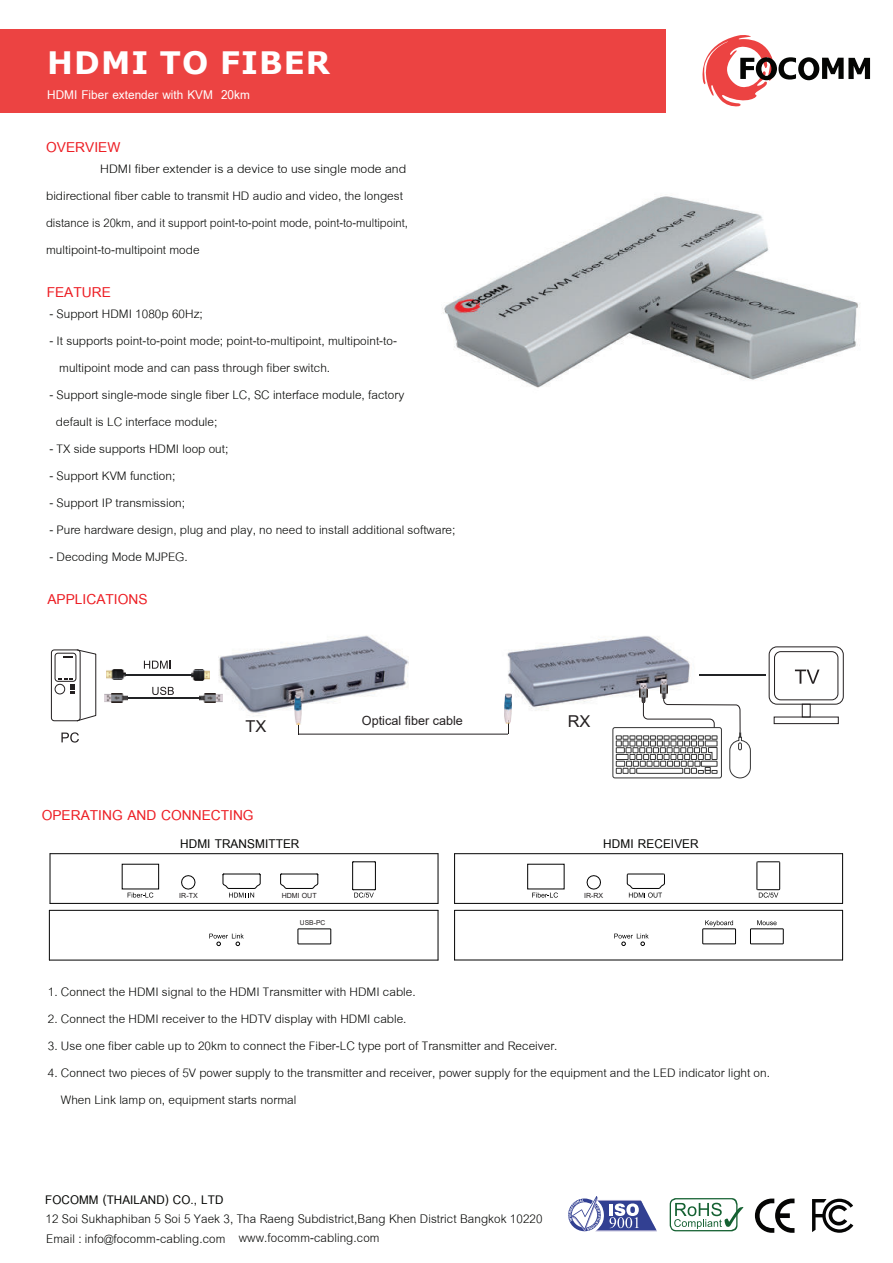
<style>
.page{position:relative;width:893px;height:1263px;background:#fff}
.page>*{position:absolute;margin:0;border:0;box-sizing:border-box;transform-origin:0 0}
.t1{font:700 30.9px "Verdana";letter-spacing:.035em;color:#fff}
.t2{font:700 21px "Cordia New";color:#ed1d23}
.t3{font:700 18.6px "Cordia New";color:#fff}
.t4{font:700 18.6px "Cordia New";letter-spacing:.005em;color:#040503}
.t5{font:18.3px/19.5px "Cordia New";letter-spacing:.005em;color:#040503}
.t6{font:700 18.3px "Cordia New";letter-spacing:.005em;color:#040503}
.t7{font:18px/27px "Cordia New";color:#040503}
.t8{font:18px/27px "Cordia New";color:#040503;scale:1.04 1}
.t9{font:16.35px "Arial";color:#231f20}
.t10{font:12.6px "Arial";color:#231f20}
.t11{font:7.05px "Arial";color:#231f20}
.t12{font:6.75px "Arial";color:#231f20}
</style>
<div class="page">
<div style="left:0;top:29px;width:666px;height:83px;background:#ec4342"></div>
<svg style="left:702px;top:35px;width:168px;height:72px"></svg>
<svg style="left:568px;top:1196px;width:89px;height:36px"></svg>
<svg style="left:670px;top:1198px;width:73px;height:33px"></svg>
<svg style="left:755px;top:1198px;width:39px;height:35px"></svg>
<svg style="left:812px;top:1199px;width:41px;height:34px"></svg>
<hr style="left:49px;top:960px;width:389px;height:1px;background:#030303">
<hr style="left:49px;top:910px;width:389px;height:1px;background:#030303">
<div style="left:298px;top:929px;width:33px;height:15px;border:1px solid #030303"></div>
<svg style="left:209px;top:934px;width:35px;height:12px"></svg>
<hr style="left:438px;top:910px;width:1px;height:50px;background:#030303">
<hr style="left:49px;top:910px;width:1px;height:50px;background:#030303">
<hr style="left:438px;top:854px;width:1px;height:49px;background:#030303">
<hr style="left:50px;top:903px;width:388px;height:1px;background:#030303">
<hr style="left:50px;top:853px;width:388px;height:1px;background:#030303">
<hr style="left:50px;top:854px;width:1px;height:49px;background:#030303">
<svg style="left:128px;top:892px;width:25px;height:5px"></svg>
<svg style="left:181px;top:875px;width:15px;height:15px"></svg>
<svg style="left:280px;top:873px;width:39px;height:16px"></svg>
<svg style="left:222px;top:873px;width:39px;height:24px"></svg>
<svg style="left:352px;top:861px;width:24px;height:36px"></svg>
<img style="left:219px;top:635px;width:189px;height:82px">
<img style="left:507px;top:636px;width:183px;height:75px">
<img style="left:200px;top:694px;width:23px;height:9px">
<img style="left:107px;top:669px;width:18px;height:11px">
<img style="left:191px;top:669px;width:19px;height:11px">
<hr style="left:125px;top:674px;width:66px;height:1px;background:#212325">
<hr style="left:699px;top:674px;width:66px;height:1px;background:#212325">
<hr style="left:127px;top:697px;width:73px;height:2px;background:#212325">
<svg style="left:144px;top:661px;width:27px;height:8px"></svg>
<svg style="left:152px;top:687px;width:22px;height:8px"></svg>
<img style="left:105px;top:694px;width:23px;height:9px">
<img style="left:640px;top:684px;width:7px;height:13px">
<img style="left:660px;top:679px;width:7px;height:18px">
<hr style="left:298px;top:734px;width:210px;height:1px;background:#231f20">
<img style="left:504px;top:693px;width:8px;height:31px">
<svg style="left:508px;top:720px;width:1px;height:14px"></svg>
<img style="left:294px;top:695px;width:8px;height:26px">
<svg style="left:295px;top:721px;width:7px;height:13px"></svg>
<div style="left:51px;top:650px;width:29px;height:71px;border:1px solid #231f20;border-radius:3px"></div>
<div style="left:55px;top:653px;width:21px;height:28px;border:1px solid #231f20;border-radius:3px"></div>
<div style="left:55px;top:684px;width:10px;height:10px;border:1px solid #231f20;border-radius:50%"></div>
<svg style="left:59px;top:649px;width:37px;height:72px"></svg>
<svg style="left:61px;top:732px;width:18px;height:10px"></svg>
<div style="left:769px;top:647px;width:75px;height:57px;border:1px solid #231f20;border-radius:8px"></div>
<div style="left:774px;top:651px;width:64px;height:49px;border:1px solid #231f20;border-radius:6px"></div>
<div style="left:802px;top:704px;width:8px;height:13px;border:1px solid #231f20"></div>
<div style="left:774px;top:717px;width:65px;height:7px;border:1px solid #231f20"></div>
<svg style="left:795px;top:669px;width:24px;height:15px"></svg>
<svg style="left:612px;top:697px;width:139px;height:81px"></svg>
<svg style="left:352px;top:656px;width:45px;height:13px"></svg>
<svg style="left:518px;top:648px;width:44px;height:13px"></svg>
<svg style="left:532px;top:892px;width:26px;height:5px"></svg>
<hr style="left:842px;top:854px;width:1px;height:49px;background:#030303">
<hr style="left:455px;top:903px;width:388px;height:1px;background:#030303">
<hr style="left:455px;top:853px;width:388px;height:1px;background:#030303">
<hr style="left:454px;top:854px;width:1px;height:49px;background:#030303">
<svg style="left:587px;top:875px;width:14px;height:14px"></svg>
<svg style="left:627px;top:873px;width:38px;height:24px"></svg>
<svg style="left:756px;top:861px;width:24px;height:36px"></svg>
<hr style="left:455px;top:960px;width:388px;height:1px;background:#030303">
<hr style="left:455px;top:910px;width:388px;height:1px;background:#030303">
<div style="left:702px;top:928px;width:34px;height:16px;border:1px solid #030303"></div>
<div style="left:750px;top:928px;width:33px;height:16px;border:1px solid #030303"></div>
<svg style="left:614px;top:933px;width:35px;height:13px"></svg>
<svg style="left:757px;top:920px;width:20px;height:5px"></svg>
<svg style="left:705px;top:920px;width:28px;height:6px"></svg>
<hr style="left:842px;top:910px;width:1px;height:50px;background:#030303">
<hr style="left:454px;top:910px;width:1px;height:50px;background:#030303">
<img style="left:442px;top:195px;width:418px;height:193px">
<h1 class="t1" style="left:47px;top:45px;width:284px">HDMI TO FIBER</h1>
<p class="t3" style="left:47px;top:82px;width:204px">HDMI Fiber extender with KVM 20km</p>
<p class="t2" style="left:46px;top:132px;width:76px">OVERVIEW</p>
<p class="t8" style="left:46px;top:153px;width:349px;text-indent:54px">HDMI fiber extender is a device to use single mode and bidirectional fiber cable to transmit HD audio and video, the longest distance is 20km, and it support point-to-point mode, point-to-multipoint, multipoint-to-multipoint mode</p>
<p class="t2" style="left:47px;top:277px;width:66px">FEATURE</p>
<p class="t7" style="left:49px;top:299px;width:155px">- Support HDMI 1080p 60Hz;</p>
<p class="t7" style="left:59px;top:326px;width:339px;text-indent:-10px">- It supports point-to-point mode; point-to-multipoint, multipoint-to&shy;multipoint mode and can pass through fiber switch.</p>
<p class="t7" style="left:56px;top:380px;width:350px;text-indent:-7px">- Support single-mode single fiber LC, SC interface module, factory default is LC interface module;</p>
<p class="t7" style="left:49px;top:434px;width:180px">- TX side supports HDMI loop out;</p>
<p class="t7" style="left:49px;top:461px;width:127px">- Support KVM function;</p>
<p class="t7" style="left:49px;top:488px;width:137px">- Support IP transmission;</p>
<p class="t7" style="left:49px;top:515px;width:408px">- Pure hardware design, plug and play, no need to install additional software;</p>
<p class="t7" style="left:49px;top:542px;width:140px">- Decoding Mode MJPEG.</p>
<p class="t2" style="left:47px;top:584px;width:102px">APPLICATIONS</p>
<p class="t9" style="left:246px;top:720px;width:22px">TX</p>
<p class="t9" style="left:568px;top:715px;width:24px">RX</p>
<p class="t10" style="left:362px;top:716px;width:103px">Optical fiber cable</p>
<p class="t2" style="left:42px;top:801px;width:213px">OPERATING AND CONNECTING</p>
<p class="t4" style="left:180px;top:831px;width:121px">HDMI TRANSMITTER</p>
<p class="t4" style="left:603px;top:831px;width:97px">HDMI RECEIVER</p>
<p class="t11" style="left:179px;top:892px;width:20px">IR-TX</p>
<p class="t11" style="left:282px;top:892px;width:36px">HDMI OUT</p>
<p class="t12" style="left:300px;top:920px;width:27px">USB-PC</p>
<p class="t11" style="left:584px;top:892px;width:21px">IR-RX</p>
<p class="t7" style="left:48px;top:976px;width:369px">1. Connect the HDMI signal to the HDMI Transmitter with HDMI cable.</p>
<p class="t7" style="left:48px;top:1003px;width:360px">2. Connect the HDMI receiver to the HDTV display with HDMI cable.</p>
<p class="t7" style="left:48px;top:1030px;width:511px">3. Use one fiber cable up to 20km to connect the Fiber-LC type port of Transmitter and Receiver.</p>
<p class="t7" style="left:61px;top:1057px;width:711px;text-indent:-13px">4. Connect two pieces of 5V power supply to the transmitter and receiver, power supply for the equipment and the LED indicator light on.<br>When Link lamp on, equipment starts normal</p>
<p class="t6" style="left:45px;top:1187px;width:180px">FOCOMM (THAILAND) CO., LTD</p>
<p class="t5" style="left:45px;top:1207px;width:499px">12 Soi Sukhaphiban 5 Soi 5 Yaek 3, Tha Raeng Subdistrict,Bang Khen District Bangkok 10220<br>Email : info@focomm-cabling.com</p>
<p class="t5" style="left:239px;top:1226px;width:142px">www.focomm-cabling.com</p>
</div>
